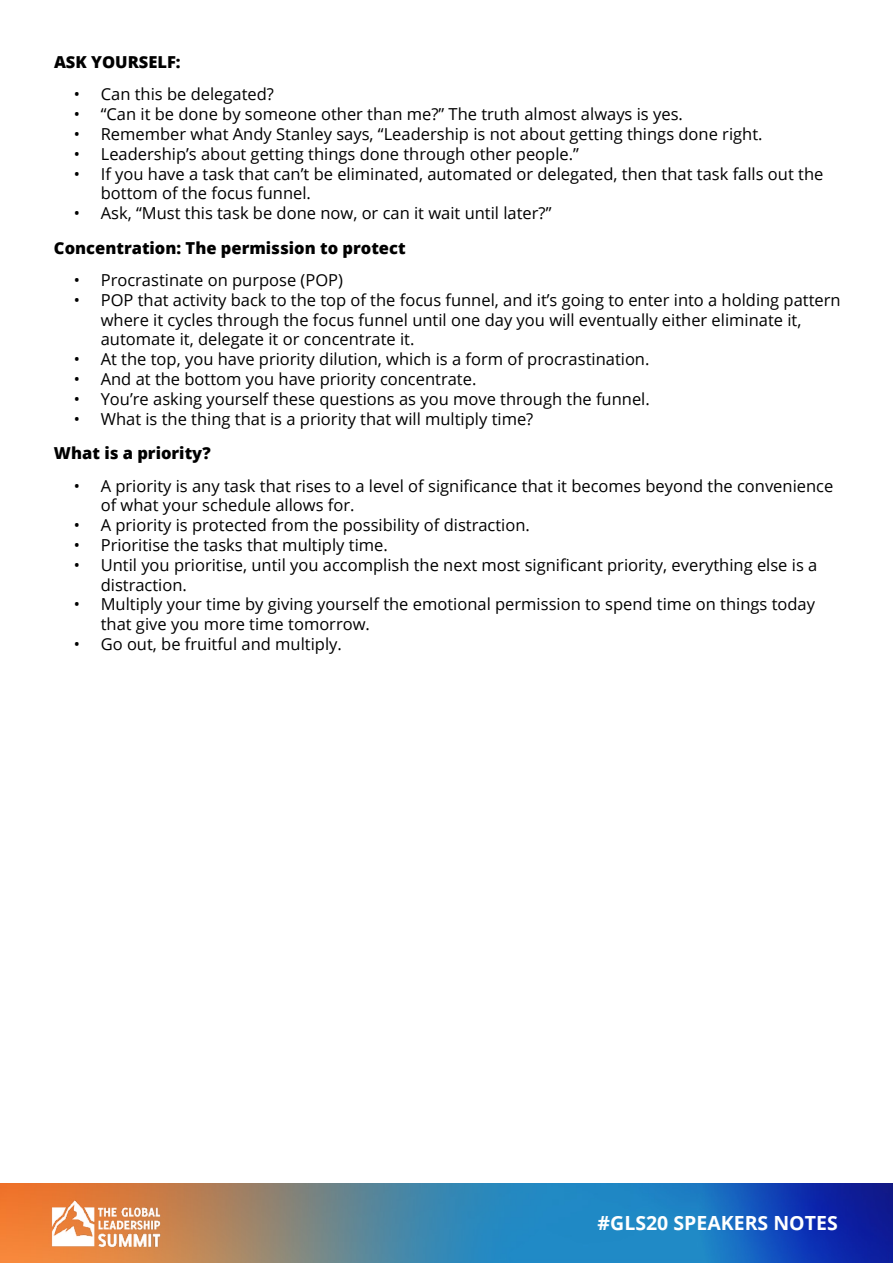
<style>
.page{position:relative;width:893px;height:1263px;background:#fff}
.page>*{position:absolute;margin:0;border:0;box-sizing:border-box;transform-origin:0 0}
.t1{font:700 19.5px "Open Sans";color:#fff}
.t2{font:16.5px/19.8px "Open Sans";color:#000}
.t3{font:800 16.5px "Open Sans";color:#000}
</style>
<div class="page">
<img style="left:0;top:1183px;width:893px;height:80px">
<img style="left:38px;top:1191px;width:137px;height:64px">
<p class="t3" style="left:54px;top:49px;width:128px">ASK YOURSELF:</p>
<p class="t2" style="left:74px;top:84px;width:202px">• Can this be delegated?</p>
<p class="t2" style="left:74px;top:104px;width:611px">• “Can it be done by someone other than me?” The truth almost always is yes.</p>
<p class="t2" style="left:74px;top:124px;width:690px">• Remember what Andy Stanley says, “Leadership is not about getting things done right.</p>
<p class="t2" style="left:74px;top:143px;width:507px">• Leadership’s about getting things done through other people.”</p>
<p class="t2" style="left:101px;top:163px;width:724px;text-indent:-27px">• If you have a task that can’t be eliminated, automated or delegated, then that task falls out the bottom of the focus funnel.</p>
<p class="t2" style="left:74px;top:203px;width:479px">• Ask, “Must this task be done now, or can it wait until later?”</p>
<p class="t3" style="left:54px;top:235px;width:353px">Concentration: The permission to protect</p>
<p class="t2" style="left:74px;top:270px;width:271px">• Procrastinate on purpose (POP)</p>
<p class="t2" style="left:101px;top:290px;width:741px;text-indent:-27px">• POP that activity back to the top of the focus funnel, and it’s going to enter into a holding pattern where it cycles through the focus funnel until one day you will eventually either eliminate it, automate it, delegate it or concentrate it.</p>
<p class="t2" style="left:74px;top:349px;width:577px">• At the top, you have priority dilution, which is a form of procrastination.</p>
<p class="t2" style="left:74px;top:369px;width:404px">• And at the bottom you have priority concentrate.</p>
<p class="t2" style="left:74px;top:389px;width:578px">• You’re asking yourself these questions as you move through the funnel.</p>
<p class="t2" style="left:74px;top:408px;width:461px">• What is the thing that is a priority that will multiply time?</p>
<p class="t3" style="left:54px;top:440px;width:158px">What is a priority?</p>
<p class="t2" style="left:101px;top:475px;width:734px;text-indent:-27px">• A priority is any task that rises to a level of significance that it becomes beyond the convenience of what your schedule allows for.</p>
<p class="t2" style="left:74px;top:515px;width:458px">• A priority is protected from the possibility of distraction.</p>
<p class="t2" style="left:74px;top:535px;width:316px">• Prioritise the tasks that multiply time.</p>
<p class="t2" style="left:101px;top:554px;width:718px;text-indent:-27px">• Until you prioritise, until you accomplish the next most significant priority, everything else is a distraction.</p>
<p class="t2" style="left:101px;top:594px;width:716px;text-indent:-27px">• Multiply your time by giving yourself the emotional permission to spend time on things today that give you more time tomorrow.</p>
<p class="t2" style="left:74px;top:634px;width:270px">• Go out, be fruitful and multiply.</p>
<p class="t1" style="left:598px;top:1209px;width:242px">#GLS20 SPEAKERS NOTES</p>
</div>
